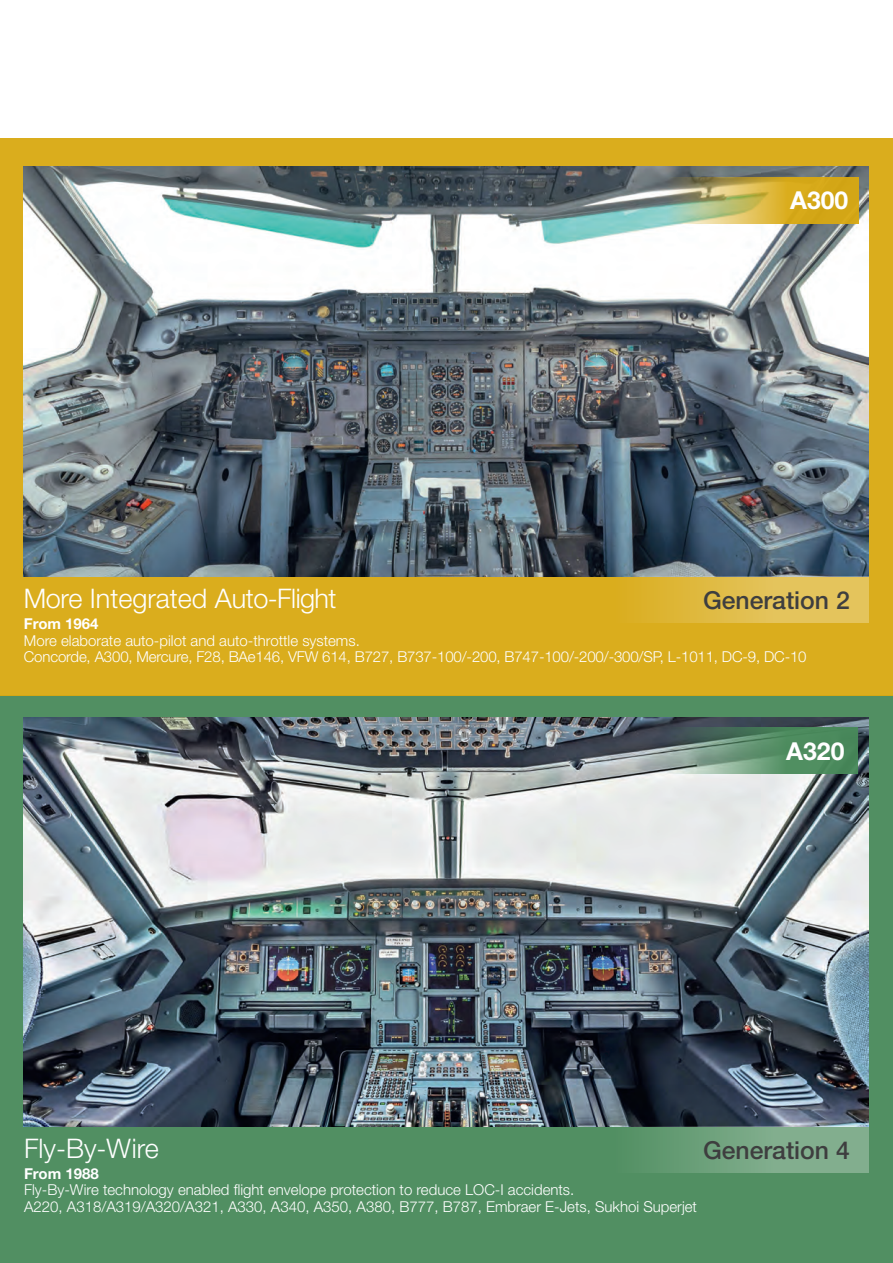
<style>
.page{position:relative;width:893px;height:1263px;background:#fff}
.page>*{position:absolute;margin:0;border:0;box-sizing:border-box;transform-origin:0 0}
.t1{font:300 27px "Helvetica Neue LT Std";color:#fff}
.t2{font:500 24.75px "Helvetica Neue LT Std";color:#3e3e3f}
.t3{font:700 24.75px "Helvetica Neue LT Std";color:#fff}
.t4{font:300 15px/16.5px "Helvetica Neue LT Std";color:#fff}
.t5{font:700 15px "Helvetica Neue LT Std";color:#fff}
</style>
<div class="page">
<div style="left:0;top:695px;width:893px;height:568px;background:#518f62"></div>
<img style="left:24px;top:718px;width:845px;height:408px">
<div style="left:0;top:138px;width:893px;height:557px;background:#daad1d"></div>
<img style="left:24px;top:166px;width:845px;height:410px">
<img style="left:666px;top:177px;width:193px;height:47px">
<svg style="left:665px;top:727px;width:193px;height:47px"></svg>
<div style="left:612px;top:576px;width:257px;height:47px;background:linear-gradient(to right,#dbb025,#e6c96b)"></div>
<div style="left:612px;top:1126px;width:257px;height:47px;background:linear-gradient(to right,#579368,#8eb598)"></div>
<h2 class="t3" style="left:790px;top:185px;width:60px">A300</h2>
<h1 class="t1" style="left:24px;top:582px;width:314px">More Integrated Auto-Flight</h1>
<p class="t5" style="left:24px;top:614px;width:76px">From 1964</p>
<p class="t4" style="left:24px;top:632px;width:784px">More elaborate auto-pilot and auto-throttle systems.<br>Concorde, A300, Mercure, F28, BAe146, VFW 614, B727, B737-100/-200, B747-100/-200/-300/SP, L-1011, DC-9, DC-10</p>
<h2 class="t2" style="left:703px;top:585px;width:148px">Generation 2</h2>
<h2 class="t3" style="left:786px;top:735px;width:60px">A320</h2>
<h1 class="t1" style="left:24px;top:1132px;width:136px">Fly-By-Wire</h1>
<p class="t5" style="left:24px;top:1164px;width:76px">From 1988</p>
<p class="t4" style="left:24px;top:1181px;width:674px">Fly-By-Wire technology enabled flight envelope protection to reduce LOC-I accidents.<br>A220, A318/A319/A320/A321, A330, A340, A350, A380, B777, B787, Embraer E-Jets, Sukhoi Superjet</p>
<h2 class="t2" style="left:703px;top:1135px;width:148px">Generation 4</h2>
</div>
